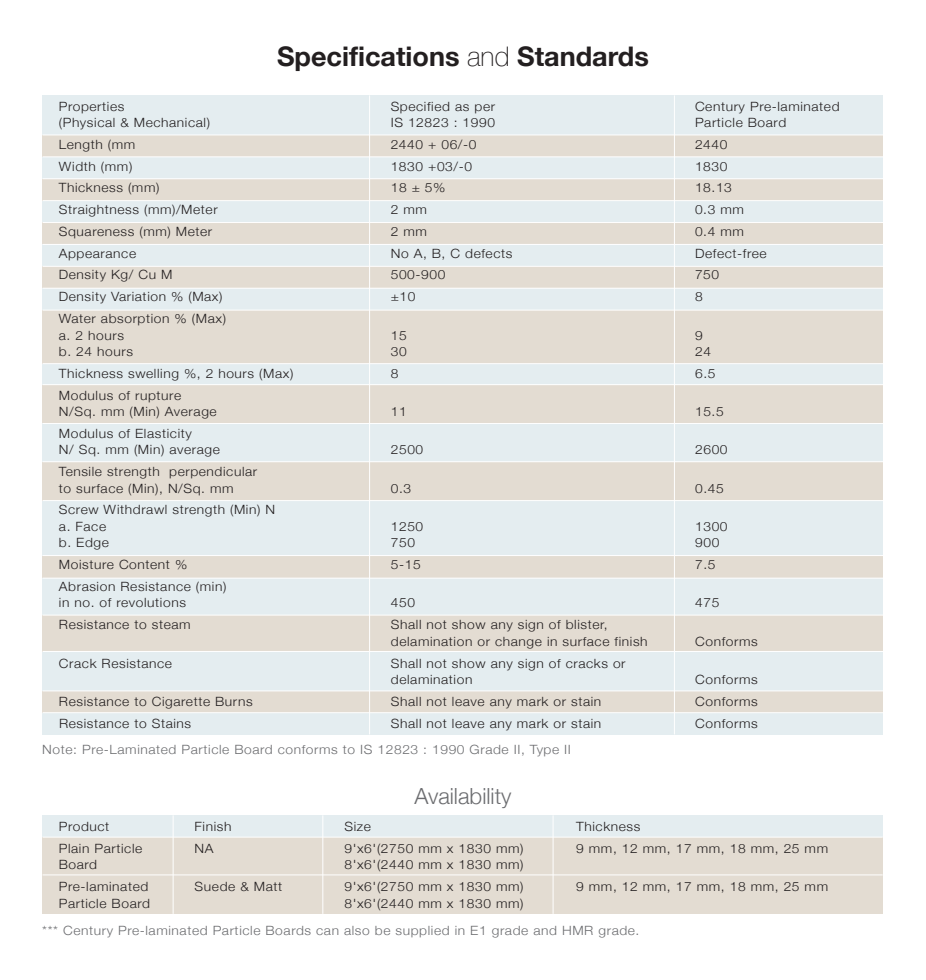
<style>
.page{position:relative;width:926px;height:980px;background:#fff}
.page>*{position:absolute;margin:0;border:0;box-sizing:border-box;transform-origin:0 0}
.t1{font:700 27px "Helvetica Neue";color:#231f20}
.t2{font:300 22.2px "Helvetica Neue";color:#6c6d70}
.t3{font:300 12.75px/16.5px "Helvetica Neue";letter-spacing:.045em;color:#231f20;scale:1.08 1}
.t4{font:300 12.75px "Helvetica Neue";letter-spacing:.045em;color:#6c6d70;scale:1.08 1}
.s1{font-weight:100}
</style>
<div class="page">
<div style="left:43px;top:95px;width:839px;height:40px;background:#e4edf0"></div>
<div style="left:43px;top:157px;width:839px;height:22px;background:#e4edf0"></div>
<div style="left:43px;top:135px;width:839px;height:22px;background:#e3dcd2"></div>
<div style="left:43px;top:200px;width:839px;height:22px;background:#e4edf0"></div>
<div style="left:43px;top:179px;width:839px;height:21px;background:#e3dcd2"></div>
<div style="left:43px;top:244px;width:839px;height:22px;background:#e4edf0"></div>
<div style="left:43px;top:222px;width:839px;height:22px;background:#e3dcd2"></div>
<div style="left:43px;top:288px;width:839px;height:22px;background:#e4edf0"></div>
<div style="left:43px;top:712px;width:839px;height:22px;background:#e4edf0"></div>
<div style="left:43px;top:266px;width:839px;height:22px;background:#e3dcd2"></div>
<div style="left:43px;top:690px;width:839px;height:22px;background:#e3dcd2"></div>
<div style="left:43px;top:555px;width:839px;height:23px;background:#e3dcd2"></div>
<div style="left:43px;top:384px;width:839px;height:39px;background:#e3dcd2"></div>
<div style="left:43px;top:363px;width:839px;height:21px;background:#e4edf0"></div>
<div style="left:43px;top:423px;width:839px;height:38px;background:#e4edf0"></div>
<div style="left:43px;top:578px;width:839px;height:37px;background:#e4edf0"></div>
<div style="left:43px;top:651px;width:839px;height:39px;background:#e4edf0"></div>
<div style="left:43px;top:461px;width:839px;height:39px;background:#e3dcd2"></div>
<div style="left:43px;top:615px;width:839px;height:36px;background:#e3dcd2"></div>
<div style="left:43px;top:500px;width:839px;height:55px;background:#e4edf0"></div>
<div style="left:43px;top:310px;width:839px;height:53px;background:#e3dcd2"></div>
<hr style="left:43px;top:134px;width:839px;height:1px;background:#fff">
<hr style="left:43px;top:156px;width:839px;height:1px;background:#fff">
<hr style="left:43px;top:178px;width:839px;height:1px;background:#fff">
<hr style="left:43px;top:200px;width:839px;height:1px;background:#fff">
<hr style="left:43px;top:222px;width:839px;height:1px;background:#fff">
<hr style="left:43px;top:244px;width:839px;height:1px;background:#fff">
<hr style="left:43px;top:266px;width:839px;height:1px;background:#fff">
<hr style="left:43px;top:288px;width:839px;height:1px;background:#fff">
<hr style="left:43px;top:309px;width:839px;height:1px;background:#fff">
<hr style="left:43px;top:363px;width:839px;height:1px;background:#fff">
<hr style="left:43px;top:384px;width:839px;height:1px;background:#fff">
<hr style="left:43px;top:423px;width:839px;height:1px;background:#fff">
<hr style="left:43px;top:461px;width:839px;height:1px;background:#fff">
<hr style="left:43px;top:500px;width:839px;height:1px;background:#fff">
<hr style="left:43px;top:555px;width:839px;height:1px;background:#fff">
<hr style="left:43px;top:577px;width:839px;height:1px;background:#fff">
<hr style="left:43px;top:614px;width:839px;height:1px;background:#fff">
<hr style="left:43px;top:651px;width:839px;height:1px;background:#fff">
<hr style="left:43px;top:690px;width:839px;height:1px;background:#fff">
<hr style="left:43px;top:712px;width:839px;height:1px;background:#fff">
<hr style="left:369px;top:95px;width:1px;height:639px;background:#fff">
<hr style="left:673px;top:95px;width:1px;height:639px;background:#fff">
<div style="left:43px;top:835px;width:839px;height:39px;background:#e3dcd2"></div>
<div style="left:43px;top:874px;width:839px;height:39px;background:#e3dcd2"></div>
<div style="left:43px;top:815px;width:839px;height:21px;background:#e4edf0"></div>
<hr style="left:43px;top:836px;width:839px;height:1px;background:#fff">
<hr style="left:43px;top:874px;width:839px;height:1px;background:#fff">
<hr style="left:173px;top:815px;width:1px;height:98px;background:#fff">
<hr style="left:322px;top:815px;width:1px;height:98px;background:#fff">
<hr style="left:552px;top:815px;width:1px;height:98px;background:#fff">
<h1 class="t1" style="left:277px;top:35px;width:373px">Specifications <span class="s1">and</span> Standards</h1>
<p class="t3" style="left:59px;top:97px;width:62px">Properties</p>
<p class="t3" style="left:390px;top:97px;width:98px">Specified as per</p>
<p class="t3" style="left:694px;top:97px;width:135px">Century Pre-laminated</p>
<p class="t3" style="left:59px;top:113px;width:141px">(Physical &amp; Mechanical)</p>
<p class="t3" style="left:390px;top:113px;width:98px">IS 12823 : 1990</p>
<p class="t3" style="left:694px;top:113px;width:86px">Particle Board</p>
<p class="t3" style="left:59px;top:135px;width:72px">Length (mm</p>
<p class="t3" style="left:390px;top:135px;width:81px">2440 + 06/-0</p>
<p class="t3" style="left:694px;top:135px;width:32px">2440</p>
<p class="t3" style="left:59px;top:157px;width:70px">Width (mm)</p>
<p class="t3" style="left:390px;top:157px;width:77px">1830 +03/-0</p>
<p class="t3" style="left:694px;top:157px;width:32px">1830</p>
<p class="t3" style="left:59px;top:178px;width:95px">Thickness (mm)</p>
<p class="t3" style="left:390px;top:178px;width:52px">18 ± 5%</p>
<p class="t3" style="left:694px;top:178px;width:36px">18.13</p>
<p class="t3" style="left:59px;top:200px;width:148px">Straightness (mm)/Meter</p>
<p class="t3" style="left:390px;top:200px;width:35px">2 mm</p>
<p class="t3" style="left:694px;top:200px;width:47px">0.3 mm</p>
<p class="t3" style="left:59px;top:222px;width:143px">Squareness (mm) Meter</p>
<p class="t3" style="left:390px;top:222px;width:35px">2 mm</p>
<p class="t3" style="left:694px;top:222px;width:47px">0.4 mm</p>
<p class="t3" style="left:59px;top:244px;width:73px">Appearance</p>
<p class="t3" style="left:390px;top:244px;width:114px">No A, B, C defects</p>
<p class="t3" style="left:694px;top:244px;width:68px">Defect-free</p>
<p class="t3" style="left:59px;top:266px;width:107px">Density Kg/ Cu M</p>
<p class="t3" style="left:390px;top:266px;width:52px">500-900</p>
<p class="t3" style="left:694px;top:266px;width:24px">750</p>
<p class="t3" style="left:59px;top:287px;width:153px">Density Variation % (Max)</p>
<p class="t3" style="left:390px;top:287px;width:24px">±10</p>
<p class="t3" style="left:694px;top:287px;width:9px">8</p>
<p class="t3" style="left:59px;top:309px;width:156px">Water absorption % (Max) a. 2 hours</p>
<p class="t3" style="left:390px;top:326px;width:16px">15</p>
<p class="t3" style="left:694px;top:326px;width:9px">9</p>
<p class="t3" style="left:59px;top:342px;width:70px">b. 24 hours</p>
<p class="t3" style="left:390px;top:342px;width:16px">30</p>
<p class="t3" style="left:694px;top:342px;width:16px">24</p>
<p class="t3" style="left:59px;top:364px;width:218px">Thickness swelling %, 2 hours (Max)</p>
<p class="t3" style="left:390px;top:364px;width:9px">8</p>
<p class="t3" style="left:694px;top:364px;width:20px">6.5</p>
<p class="t3" style="left:59px;top:386px;width:147px">Modulus of rupture<br>N/Sq. mm (Min) Average</p>
<p class="t3" style="left:390px;top:402px;width:16px">11</p>
<p class="t3" style="left:694px;top:402px;width:28px">15.5</p>
<p class="t3" style="left:59px;top:424px;width:150px">Modulus of Elasticity<br>N/ Sq. mm (Min) average</p>
<p class="t3" style="left:59px;top:462px;width:185px">Tensile strength perpendicular to surface (Min), N/Sq. mm</p>
<p class="t3" style="left:59px;top:500px;width:201px">Screw Withdrawl strength (Min) N a. Face</p>
<p class="t3" style="left:390px;top:440px;width:32px">2500</p>
<p class="t3" style="left:694px;top:440px;width:32px">2600</p>
<p class="t3" style="left:390px;top:479px;width:20px">0.3</p>
<p class="t3" style="left:694px;top:479px;width:28px">0.45</p>
<p class="t3" style="left:390px;top:517px;width:32px">1250</p>
<p class="t3" style="left:694px;top:517px;width:32px">1300</p>
<p class="t3" style="left:59px;top:533px;width:48px">b. Edge</p>
<p class="t3" style="left:390px;top:533px;width:24px">750</p>
<p class="t3" style="left:694px;top:533px;width:24px">900</p>
<p class="t3" style="left:59px;top:555px;width:120px">Moisture Content %</p>
<p class="t3" style="left:390px;top:555px;width:29px">5-15</p>
<p class="t3" style="left:694px;top:555px;width:20px">7.5</p>
<p class="t3" style="left:59px;top:577px;width:156px">Abrasion Resistance (min) in no. of revolutions</p>
<p class="t3" style="left:390px;top:593px;width:24px">450</p>
<p class="t3" style="left:694px;top:593px;width:24px">475</p>
<p class="t3" style="left:59px;top:615px;width:123px">Resistance to steam</p>
<p class="t3" style="left:390px;top:615px;width:239px">Shall not show any sign of blister, delamination or change in surface finish</p>
<p class="t3" style="left:59px;top:653px;width:106px">Crack Resistance</p>
<p class="t3" style="left:390px;top:653px;width:219px">Shall not show any sign of cracks or delamination</p>
<p class="t3" style="left:694px;top:632px;width:59px">Conforms</p>
<p class="t3" style="left:694px;top:670px;width:59px">Conforms</p>
<p class="t3" style="left:59px;top:692px;width:181px">Resistance to Cigarette Burns</p>
<p class="t3" style="left:390px;top:692px;width:196px">Shall not leave any mark or stain</p>
<p class="t3" style="left:694px;top:692px;width:59px">Conforms</p>
<p class="t3" style="left:59px;top:713px;width:124px">Resistance to Stains</p>
<p class="t3" style="left:390px;top:713px;width:196px">Shall not leave any mark or stain</p>
<p class="t3" style="left:694px;top:713px;width:59px">Conforms</p>
<p class="t4" style="left:42px;top:738px;width:491px">Note: Pre-Laminated Particle Board conforms to IS 12823 : 1990 Grade II, Type II</p>
<h2 class="t2" style="left:414px;top:778px;width:99px">Availability</h2>
<p class="t3" style="left:59px;top:817px;width:48px">Product</p>
<p class="t3" style="left:194px;top:817px;width:36px">Finish</p>
<p class="t3" style="left:344px;top:817px;width:26px">Size</p>
<p class="t3" style="left:576px;top:817px;width:61px">Thickness</p>
<p class="t3" style="left:59px;top:838px;width:79px">Plain Particle</p>
<p class="t3" style="left:194px;top:838px;width:19px">NA</p>
<p class="t3" style="left:344px;top:838px;width:167px">9'x6'(2750 mm x 1830 mm)</p>
<p class="t3" style="left:576px;top:838px;width:235px">9 mm, 12 mm, 17 mm, 18 mm, 25 mm</p>
<p class="t3" style="left:59px;top:855px;width:37px">Board</p>
<p class="t3" style="left:344px;top:855px;width:167px">8'x6'(2440 mm x 1830 mm)</p>
<p class="t3" style="left:59px;top:877px;width:84px">Pre-laminated</p>
<p class="t3" style="left:194px;top:877px;width:82px">Suede &amp; Matt</p>
<p class="t3" style="left:344px;top:877px;width:167px">9'x6'(2750 mm x 1830 mm)</p>
<p class="t3" style="left:576px;top:877px;width:235px">9 mm, 12 mm, 17 mm, 18 mm, 25 mm</p>
<p class="t3" style="left:59px;top:893px;width:86px">Particle Board</p>
<p class="t3" style="left:344px;top:893px;width:167px">8'x6'(2440 mm x 1830 mm)</p>
<p class="t4" style="left:42px;top:920px;width:554px">*** Century Pre-laminated Particle Boards can also be supplied in E1 grade and HMR grade.</p>
</div>
